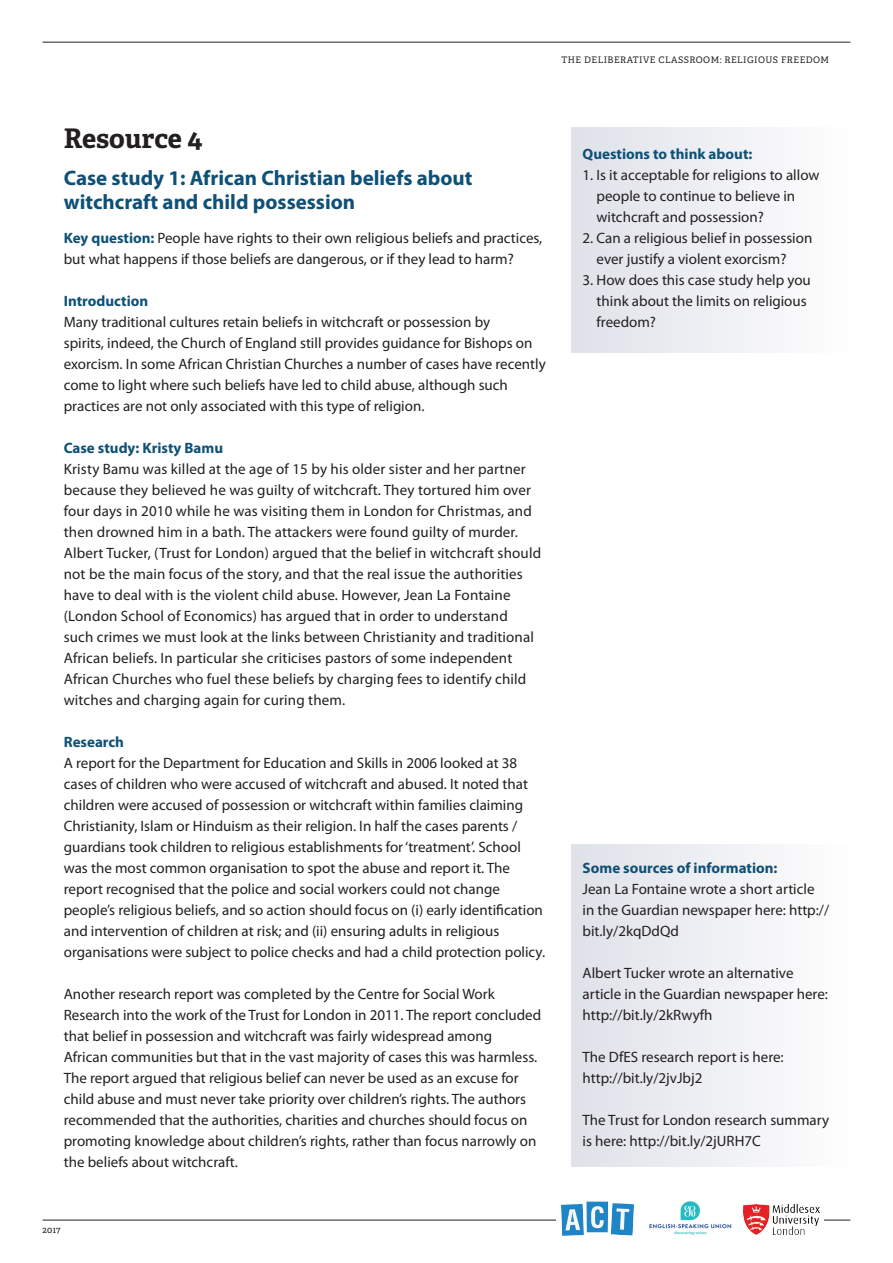
<style>
.page{position:relative;width:893px;height:1263px;background:#fff}
.page>*{position:absolute;margin:0;border:0;box-sizing:border-box;transform-origin:0 0}
.t1{font:700 27px "Adelle PE";letter-spacing:-.005em;color:#231f20}
.t2{font:700 21px/24px "Myriad Pro";color:#0e5076}
.t3{font:15px/21px "Myriad Pro";color:#231f20}
.t4{font:700 15px "Myriad Pro";color:#0e5076}
.t5{font:9px "Adelle PE";letter-spacing:.05em;color:#231f20}
.s1{font-weight:700;color:#0e5076}
</style>
<div class="page">
<hr style="left:43px;top:1220px;width:807px;height:1px;background:#231f20">
<div style="left:638px;top:1199px;width:104px;height:40px;background:#fff"></div>
<img style="left:649px;top:1201px;width:83px;height:35px">
<div style="left:557px;top:1199px;width:85px;height:40px;background:#fff"></div>
<img style="left:561px;top:1201px;width:73px;height:35px">
<div style="left:738px;top:1199px;width:85px;height:40px;background:#fff"></div>
<img style="left:744px;top:1204px;width:75px;height:30px">
<hr style="left:43px;top:42px;width:807px;height:1px;background:#231f20">
<div style="left:571px;top:128px;width:279px;height:225px;background:linear-gradient(to right,#dfe1e9,#fefefe)"></div>
<div style="left:571px;top:844px;width:279px;height:322px;background:linear-gradient(to right,#dfe1e9,#fefefe)"></div>
<p class="t5" style="left:561px;top:53px;width:269px">THE DELIBERATIVE CLASSROOM: RELIGIOUS FREEDOM</p>
<h1 class="t1" style="left:64px;top:119px;width:140px">Resource 4</h1>
<h2 class="t2" style="left:64px;top:165px;width:410px">Case study 1: African Christian beliefs about witchcraft and child possession</h2>
<p class="t3" style="left:64px;top:227px;width:480px"><span class="s1">Key question:</span> People have rights to their own religious beliefs and practices, but what happens if those beliefs are dangerous, or if they lead to harm?</p>
<p class="t4" style="left:64px;top:291px;width:86px">Introduction</p>
<p class="t3" style="left:64px;top:311px;width:483px">Many traditional cultures retain beliefs in witchcraft or possession by<br>spirits, indeed, the Church of England still provides guidance for Bishops on exorcism. In some African Christian Churches a number of cases have recently come to light where such beliefs have led to child abuse, although such practices are not only associated with this type of religion.</p>
<p class="t4" style="left:64px;top:438px;width:161px">Case study: Kristy Bamu</p>
<p class="t3" style="left:64px;top:458px;width:479px">Kristy Bamu was killed at the age of 15 by his older sister and her partner because they believed he was guilty of witchcraft. They tortured him over four days in 2010 while he was visiting them in London for Christmas, and then drowned him in a bath. The attackers were found guilty of murder.<br>Albert Tucker, (Trust for London) argued that the belief in witchcraft should not be the main focus of the story, and that the real issue the authorities have to deal with is the violent child abuse. However, Jean La Fontaine (London School of Economics) has argued that in order to understand such crimes we must look at the links between Christianity and traditional African beliefs. In particular she criticises pastors of some independent African Churches who fuel these beliefs by charging fees to identify child witches and charging again for curing them.</p>
<p class="t4" style="left:64px;top:732px;width:62px">Research</p>
<p class="t3" style="left:64px;top:752px;width:483px">A report for the Department for Education and Skills in 2006 looked at 38 cases of children who were accused of witchcraft and abused. It noted that children were accused of possession or witchcraft within families claiming Christianity, Islam or Hinduism as their religion. In half the cases parents / guardians took children to religious establishments for ‘treatment’. School was the most common organisation to spot the abuse and report it. The report recognised that the police and social workers could not change people’s religious beliefs, and so action should focus on (i) early identification and intervention of children at risk; and (ii) ensuring adults in religious organisations were subject to police checks and had a child protection policy.</p>
<p class="t3" style="left:64px;top:983px;width:479px">Another research report was completed by the Centre for Social Work Research into the work of the Trust for London in 2011. The report concluded that belief in possession and witchcraft was fairly widespread among<br>African communities but that in the vast majority of cases this was harmless.<br>The report argued that religious belief can never be used as an excuse for child abuse and must never take priority over children’s rights. The authors recommended that the authorities, charities and churches should focus on promoting knowledge about children’s rights, rather than focus narrowly on the beliefs about witchcraft.</p>
<p class="t5" style="left:43px;top:1223px;width:20px">2017</p>
<p class="t4" style="left:583px;top:144px;width:171px">Questions to think about:</p>
<p class="t3" style="left:597px;top:164px;width:224px;text-indent:-14px">1. Is it acceptable for religions to allow people to continue to believe in witchcraft and possession?</p>
<p class="t3" style="left:597px;top:227px;width:217px;text-indent:-14px">2. Can a religious belief in possession ever justify a violent exorcism?</p>
<p class="t3" style="left:597px;top:269px;width:216px;text-indent:-14px">3. How does this case study help you think about the limits on religious freedom?</p>
<p class="t4" style="left:583px;top:858px;width:196px">Some sources of information:</p>
<p class="t3" style="left:583px;top:878px;width:248px">Jean La Fontaine wrote a short article in the Guardian newspaper here: http:// bit.ly/2kqDdQd</p>
<p class="t3" style="left:583px;top:962px;width:247px">Albert Tucker wrote an alternative article in the Guardian newspaper here: http://bit.ly/2kRwyfh</p>
<p class="t3" style="left:583px;top:1046px;width:203px">The DfES research report is here: http://bit.ly/2jvJbj2</p>
<p class="t3" style="left:583px;top:1109px;width:248px">The Trust for London research summary is here: http://bit.ly/2jURH7C</p>
</div>
